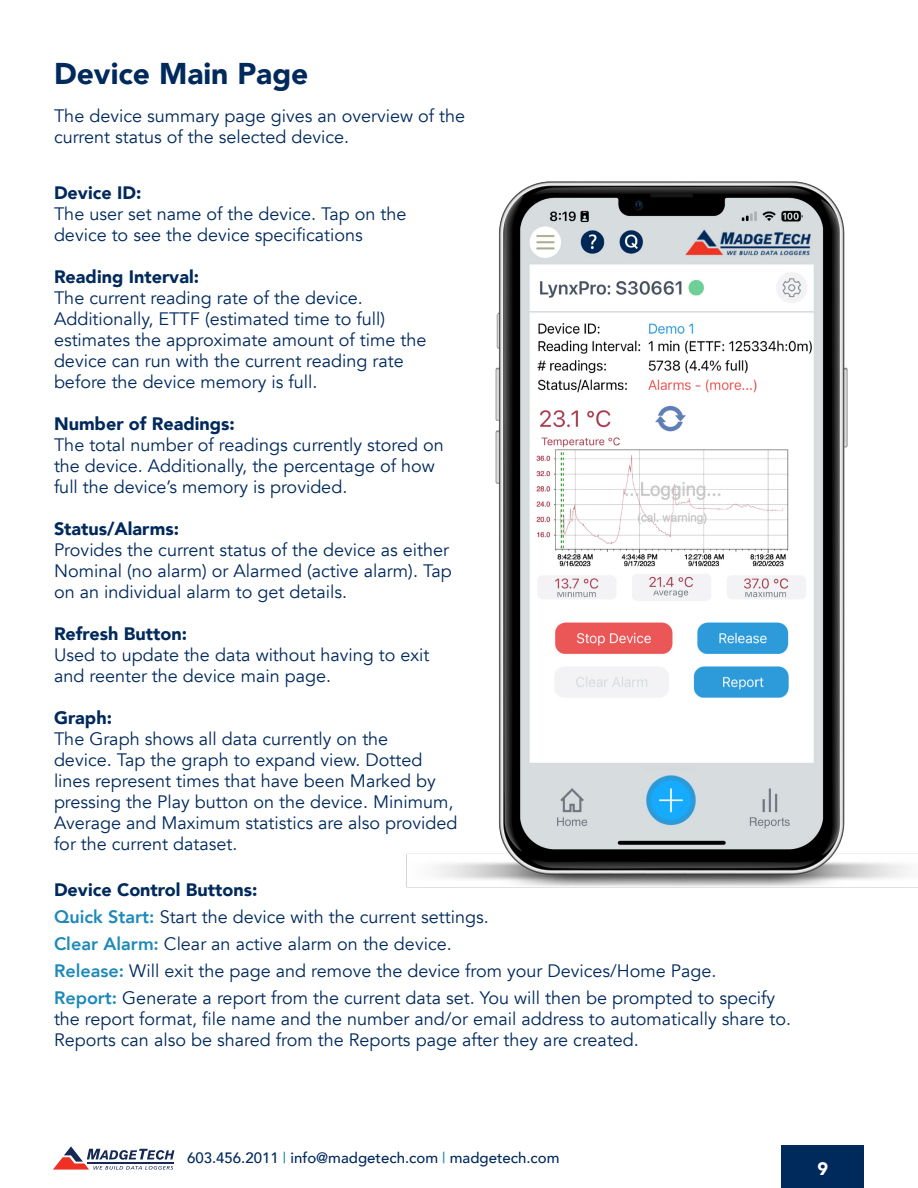
<style>
.page{position:relative;width:918px;height:1188px;background:#fff}
.page>*{position:absolute;margin:0;border:0;box-sizing:border-box;transform-origin:0 0}
.t1{font:900 30px "Avenir";color:#00295c}
.t2{font:18px/21px "Avenir";color:#00295c}
.t3{font:900 18px "Avenir";color:#00295c}
.t4{font:900 18px "Avenir";color:#fff}
.t5{font:500 15px "Avenir";color:#00295c}
.s1{font-weight:800;color:#1e89b8}
.s2{color:#1e89b8}
</style>
<div class="page">
<div style="left:782px;top:1145px;width:82px;height:43px;background:#00295c"></div>
<svg style="left:53px;top:1146px;width:121px;height:24px"></svg>
<hr style="left:87px;top:1162px;width:87px;height:1px;background:#172953">
<img style="left:406px;top:181px;width:512px;height:707px">
<p class="t1" style="left:54px;top:48px;width:256px">Device Main Page</p>
<p class="t2" style="left:54px;top:105px;width:413px">The device summary page gives an overview of the</p>
<p class="t2" style="left:54px;top:126px;width:297px">current status of the selected device.</p>
<p class="t3" style="left:54px;top:177px;width:89px">Device ID:</p>
<p class="t2" style="left:54px;top:203px;width:354px">The user set name of the device. Tap on the device to see the device specifications</p>
<p class="t3" style="left:54px;top:261px;width:147px">Reading Interval:</p>
<p class="t2" style="left:54px;top:287px;width:374px">The current reading rate of the device.<br>Additionally, ETTF (estimated time to full) estimates the approximate amount of time the device can run with the current reading rate before the device memory is full.</p>
<p class="t3" style="left:54px;top:408px;width:182px">Number of Readings:</p>
<p class="t2" style="left:54px;top:434px;width:391px">The total number of readings currently stored on the device. Additionally, the percentage of how full the device’s memory is provided.</p>
<p class="t3" style="left:54px;top:513px;width:127px">Status/Alarms:</p>
<p class="t2" style="left:54px;top:539px;width:399px">Provides the current status of the device as either<br>Nominal (no alarm) or Alarmed (active alarm). Tap on an individual alarm to get details.</p>
<p class="t3" style="left:54px;top:618px;width:135px">Refresh Button:</p>
<p class="t2" style="left:54px;top:644px;width:377px">Used to update the data without having to exit and reenter the device main page.</p>
<p class="t3" style="left:54px;top:702px;width:59px">Graph:</p>
<p class="t2" style="left:54px;top:728px;width:405px">The Graph shows all data currently on the<br>device. Tap the graph to expand view. Dotted lines represent times that have been Marked by pressing the Play button on the device. Minimum, Average and Maximum statistics are also provided for the current dataset.</p>
<p class="t3" style="left:54px;top:874px;width:205px">Device Control Buttons:</p>
<p class="t2" style="left:54px;top:906px;width:436px"><span class="s1">Quick Start:</span> Start the device with the current settings.</p>
<p class="t2" style="left:54px;top:933px;width:399px"><span class="s1">Clear Alarm:</span> Clear an active alarm on the device.</p>
<p class="t2" style="left:54px;top:960px;width:664px"><span class="s1">Release:</span> Will exit the page and remove the device from your Devices/Home Page.</p>
<p class="t2" style="left:54px;top:987px;width:739px"><span class="s1">Report:</span> Generate a report from the current data set. You will then be prompted to specify the report format, file name and the number and/or email address to automatically share to.<br>Reports can also be shared from the Reports page after they are created.</p>
<p class="t5" style="left:187px;top:1145px;width:374px">603.456.2011 <span class="s2">|</span> info@madgetech.com <span class="s2">|</span> madgetech.com</p>
<p class="t4" style="left:818px;top:1153px;width:12px">9</p>
</div>
